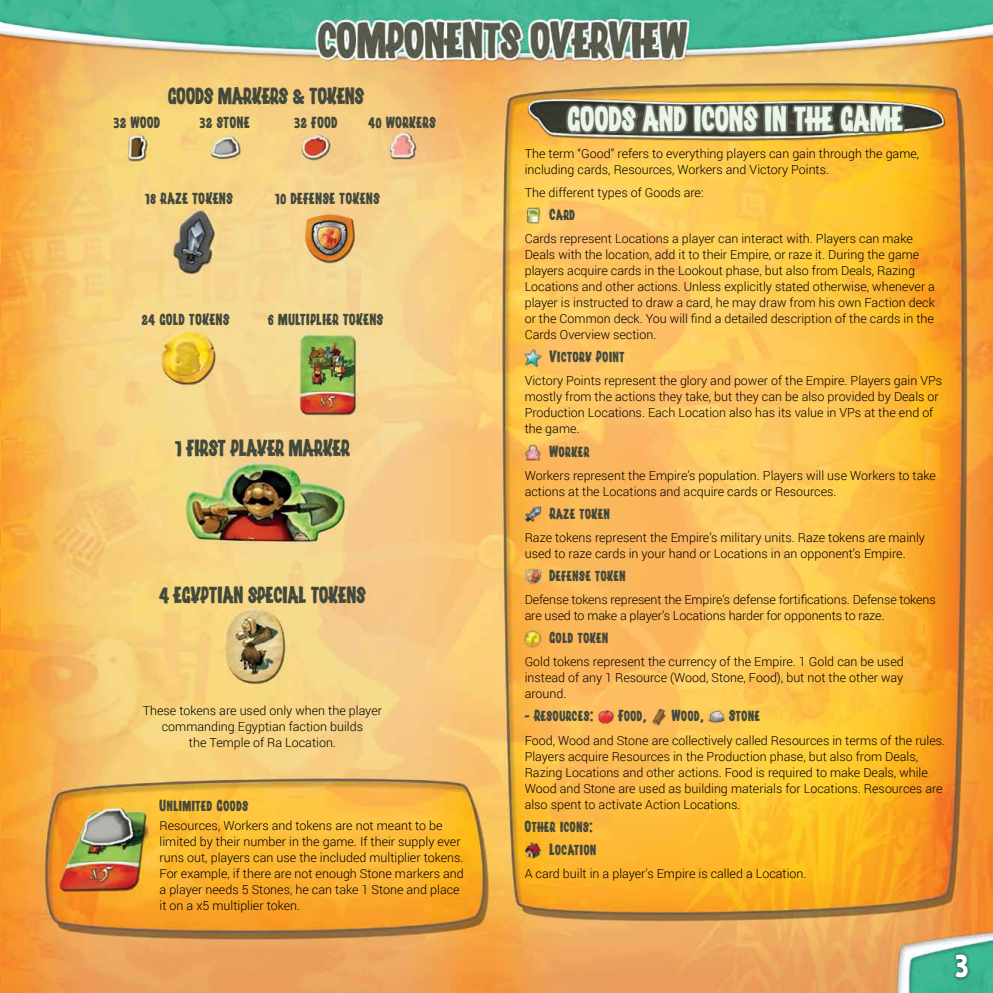
<style>
.page{position:relative;width:993px;height:993px;background:#fff}
.page>*{position:absolute;margin:0;border:0;box-sizing:border-box;transform-origin:0 0}
.rozdz_średni{font:30px "Tygodnik";letter-spacing:.01em;color:#ebf5ec}
.t1{font:30px "Tygodnik";color:#fff}
.rozdz_maly{font:20px "Tygodnik";letter-spacing:.01em;color:#43493c}
.basic_txt{font:13.75px "Tygodnik";letter-spacing:.05em;color:#43493c}
.rozdz{font:13.75px "Tygodnik";letter-spacing:.05em;color:#43493c}
.basic_txt-2{font:300 12.5px/16px "Roboto";color:#000}
</style>
<div class="page">
<img style="left:0;top:0;width:992px;height:992px">
<img style="left:518px;top:92px;width:435px;height:68px">
<div style="left:951px;top:950px;width:20px;height:30px;background:#000;opacity:.75"></div>
<img style="left:563px;top:34px;width:343px;height:200px">
<img style="left:524px;top:207px;width:17px;height:17px">
<img style="left:524px;top:349px;width:17px;height:17px">
<img style="left:524px;top:444px;width:17px;height:16px">
<img style="left:524px;top:506px;width:17px;height:16px">
<img style="left:524px;top:568px;width:17px;height:16px">
<img style="left:524px;top:630px;width:17px;height:17px">
<img style="left:597px;top:708px;width:17px;height:17px">
<img style="left:650px;top:708px;width:17px;height:17px">
<img style="left:708px;top:708px;width:16px;height:17px">
<img style="left:524px;top:842px;width:17px;height:16px">
<p class="rozdz_maly" style="left:168px;top:81px;width:197px">GOODS MARKERS &amp; TOKENS</p>
<p class="rozdz" style="left:114px;top:112px;width:48px">32 WOOD</p>
<p class="rozdz" style="left:200px;top:112px;width:51px">32 STONE</p>
<p class="rozdz" style="left:294px;top:112px;width:44px">32 FOOD</p>
<p class="rozdz" style="left:368px;top:112px;width:68px">40 WORKERS</p>
<p class="rozdz" style="left:145px;top:189px;width:89px">18 RAZE TOKENS</p>
<p class="rozdz" style="left:275px;top:189px;width:106px">10 DEFENSE TOKENS</p>
<p class="rozdz" style="left:142px;top:310px;width:89px">24 GOLD TOKENS</p>
<p class="rozdz" style="left:268px;top:310px;width:116px">6 MULTIPLIER TOKENS</p>
<p class="rozdz_maly" style="left:175px;top:433px;width:176px">1 FIRST PLAYER MARKER</p>
<p class="rozdz_maly" style="left:159px;top:580px;width:207px">4 EGYPTIAN SPECIAL TOKENS</p>
<p class="basic_txt-2" style="left:143px;top:701px;width:241px;text-align:center">These tokens are used only when the player commanding Egyptian faction builds<br>the Temple of Ra Location.</p>
<p class="basic_txt" style="left:159px;top:795px;width:90px">Unlimited Goods</p>
<p class="basic_txt-2" style="left:159px;top:817px;width:305px">Resources, Workers and tokens are not meant to be limited by their number in the game. If their supply ever runs out, players can use the included multiplier tokens.<br>For example, if there are not enough Stone markers and a player needs 5 Stones, he can take 1 Stone and place it on a x5 multiplier token.</p>
<p class="rozdz_średni" style="left:567px;top:98px;width:337px">GOODS AND ICONS IN THE GAME</p>
<p class="basic_txt-2" style="left:524px;top:145px;width:396px">The term “Good” refers to everything players can gain through the game, including cards, Resources, Workers and Victory Points.</p>
<p class="basic_txt-2" style="left:524px;top:184px;width:180px">The different types of Goods are:</p>
<p class="basic_txt" style="left:549px;top:204px;width:27px">Card</p>
<p class="basic_txt-2" style="left:524px;top:230px;width:411px">Cards represent Locations a player can interact with. Players can make Deals with the location, add it to their Empire, or raze it. During the game players acquire cards in the Lookout phase, but also from Deals, Razing Locations and other actions. Unless explicitly stated otherwise, whenever a player is instructed to draw a card, he may draw from his own Faction deck or the Common deck. You will find a detailed description of the cards in the Cards Overview section.</p>
<p class="basic_txt" style="left:549px;top:347px;width:76px">Victory Point</p>
<p class="basic_txt-2" style="left:524px;top:372px;width:419px">Victory Points represent the glory and power of the Empire. Players gain VPs mostly from the actions they take, but they can be also provided by Deals or Production Locations. Each Location also has its value in VPs at the end of the game.</p>
<p class="basic_txt" style="left:549px;top:441px;width:41px">Worker</p>
<p class="basic_txt-2" style="left:524px;top:466px;width:412px">Workers represent the Empire’s population. Players will use Workers to take actions at the Locations and acquire cards or Resources.</p>
<p class="basic_txt" style="left:549px;top:503px;width:62px">Raze token</p>
<p class="basic_txt-2" style="left:524px;top:529px;width:402px">Raze tokens represent the Empire’s military units. Raze tokens are mainly used to raze cards in your hand or Locations in an opponent’s Empire.</p>
<p class="basic_txt" style="left:549px;top:565px;width:77px">Defense token</p>
<p class="basic_txt-2" style="left:524px;top:591px;width:412px">Defense tokens represent the Empire’s defense fortifications. Defense tokens are used to make a player’s Locations harder for opponents to raze.</p>
<p class="basic_txt" style="left:549px;top:627px;width:60px">Gold token</p>
<p class="basic_txt-2" style="left:524px;top:653px;width:380px;text-align:justify">Gold tokens represent the currency of the Empire. 1 Gold can be used instead of any 1 Resource (Wood, Stone, Food), but not the other way around.</p>
<p class="basic_txt" style="left:524px;top:706px;width:70px">- Resources:</p>
<p class="basic_txt" style="left:618px;top:706px;width:29px">Food,</p>
<p class="basic_txt" style="left:671px;top:706px;width:33px">Wood,</p>
<p class="basic_txt" style="left:728px;top:706px;width:32px">Stone</p>
<p class="basic_txt-2" style="left:524px;top:731px;width:422px">Food, Wood and Stone are collectively called Resources in terms of the rules.<br>Players acquire Resources in the Production phase, but also from Deals, Razing Locations and other actions. Food is required to make Deals, while Wood and Stone are used as building materials for Locations. Resources are also spent to activate Action Locations.</p>
<p class="basic_txt" style="left:524px;top:816px;width:69px">Other icons:</p>
<p class="basic_txt" style="left:549px;top:839px;width:48px">Location</p>
<p class="basic_txt-2" style="left:524px;top:864px;width:283px">A card built in a player’s Empire is called a Location.</p>
<p class="t1" style="left:955px;top:943px;width:14px">3</p>
</div>
